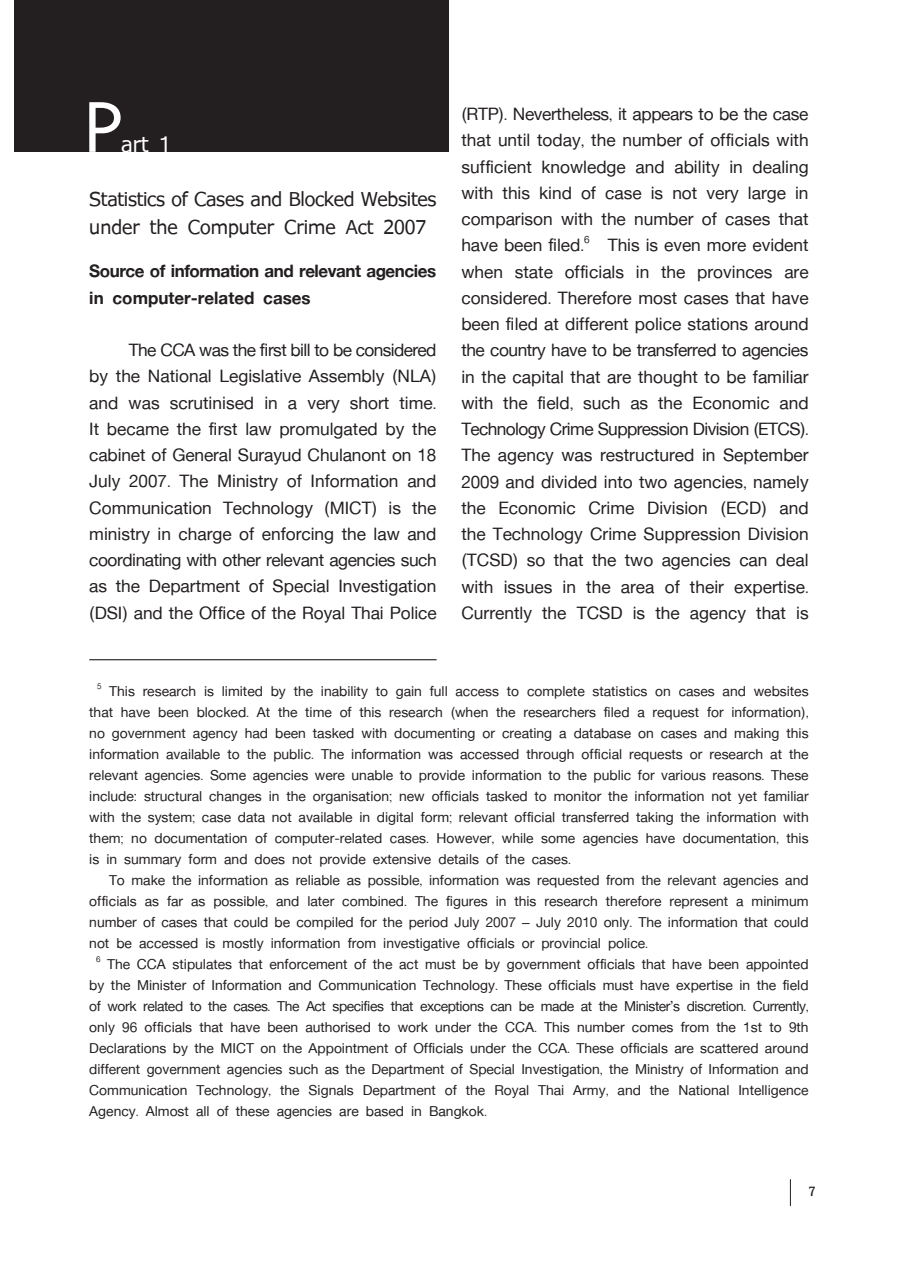
<style>
.page{position:relative;width:898px;height:1270px;background:#fff}
.page>*{position:absolute;margin:0;border:0;box-sizing:border-box;transform-origin:0 0}
.t1{font:105px "CS Sirintr Bold";color:#fff}
.t2{font:33.25px "CS Sirintr Bold";color:#fff}
.t3{font:29.75px/28px "CS Sirintr Bold";letter-spacing:-.01em;color:#231f20}
.t4{font:26.25px/26.2px "CS Text";color:#231f20;text-align:justify}
.t5{font:26.25px/26.2px "CS Text Bold";letter-spacing:-.015em;color:#231f20}
.t6{font:21px/21px "CS Text";color:#231f20;text-align:justify}
.t7{font:21px "CS Text";letter-spacing:-.02em;color:#231f20}
.t8{font:19.25px "CS Thai Common";color:#231f20}
</style>
<div class="page">
<svg style="left:790px;top:1179px;width:1px;height:27px"></svg>
<div style="left:15px;top:0;width:434px;height:151px;background:#231f20"></div>
<hr style="left:89px;top:659px;width:348px;height:1px;background:#000">
<h1 class="t1" style="left:84px;top:73px;width:39px">P</h1>
<h2 class="t2" style="left:121px;top:127px;width:52px">art 1</h2>
<h3 class="t3" style="left:89px;top:186px;width:349px">Statistics of Cases and Blocked Websites under the Computer Crime Act 2007</h3>
<p class="t5" style="left:89px;top:259px;width:348px">Source of information and relevant agencies in computer-related cases</p>
<p class="t4" style="left:89px;top:338px;width:349px;text-indent:40px">The CCA was the first bill to be considered by the National Legislative Assembly (NLA) and was scrutinised in a very short time.<br>It became the first law promulgated by the cabinet of General Surayud Chulanont on 18<br>July 2007. The Ministry of Information and Communication Technology (MICT) is the ministry in charge of enforcing the law and coordinating with other relevant agencies such as the Department of Special Investigation (DSI) and the Office of the Royal Thai Police</p>
<p class="t4" style="left:461px;top:102px;width:349px">(RTP). Nevertheless, it appears to be the case that until today, the number of officials with sufficient knowledge and ability in dealing with this kind of case is not very large in comparison with the number of cases that have been filed.<sup>6</sup> This is even more evident when state officials in the provinces are considered. Therefore most cases that have been filed at different police stations around the country have to be transferred to agencies in the capital that are thought to be familiar with the field, such as the Economic and Technology Crime Suppression Division (ETCS).<br>The agency was restructured in September 2009 and divided into two agencies, namely the Economic Crime Division (ECD) and the Technology Crime Suppression Division (TCSD) so that the two agencies can deal with issues in the area of their expertise.<br>Currently the TCSD is the agency that is</p>
<p class="t6" style="left:89px;top:682px;width:721px;text-indent:8px"><sup>5</sup> This research is limited by the inability to gain full access to complete statistics on cases and websites that have been blocked. At the time of this research (when the researchers filed a request for information), no government agency had been tasked with documenting or creating a database on cases and making this information available to the public. The information was accessed through official requests or research at the relevant agencies. Some agencies were unable to provide information to the public for various reasons. These include: structural changes in the organisation; new officials tasked to monitor the information not yet familiar with the system; case data not available in digital form; relevant official transferred taking the information with them; no documentation of computer-related cases. However, while some agencies have documentation, this is in summary form and does not provide extensive details of the cases.</p>
<p class="t6" style="left:109px;top:871px;width:701px">To make the information as reliable as possible, information was requested from the relevant agencies and</p>
<p class="t6" style="left:89px;top:892px;width:721px">officials as far as possible, and later combined. The figures in this research therefore represent a minimum</p>
<p class="t6" style="left:89px;top:913px;width:721px">number of cases that could be compiled for the period July 2007 – July 2010 only. The information that could</p>
<p class="t6" style="left:89px;top:934px;width:560px">not be accessed is mostly information from investigative officials or provincial police.</p>
<p class="t6" style="left:96px;top:955px;width:714px"><sup>6</sup> The CCA stipulates that enforcement of the act must be by government officials that have been appointed</p>
<p class="t6" style="left:89px;top:976px;width:721px">by the Minister of Information and Communication Technology. These officials must have expertise in the field</p>
<p class="t7" style="left:89px;top:994px;width:721px">of work related to the cases. The Act specifies that exceptions can be made at the Minister’s discretion. Currently,</p>
<p class="t6" style="left:89px;top:1018px;width:721px">only 96 officials that have been authorised to work under the CCA. This number comes from the 1st to 9th</p>
<p class="t6" style="left:89px;top:1039px;width:721px">Declarations by the MICT on the Appointment of Officials under the CCA. These officials are scattered around</p>
<p class="t6" style="left:89px;top:1060px;width:721px">different government agencies such as the Department of Special Investigation, the Ministry of Information and</p>
<p class="t6" style="left:89px;top:1081px;width:721px">Communication Technology, the Signals Department of the Royal Thai Army, and the National Intelligence</p>
<p class="t6" style="left:89px;top:1102px;width:399px">Agency. Almost all of these agencies are based in Bangkok.</p>
<p class="t8" style="left:809px;top:1181px;width:8px">7</p>
</div>
